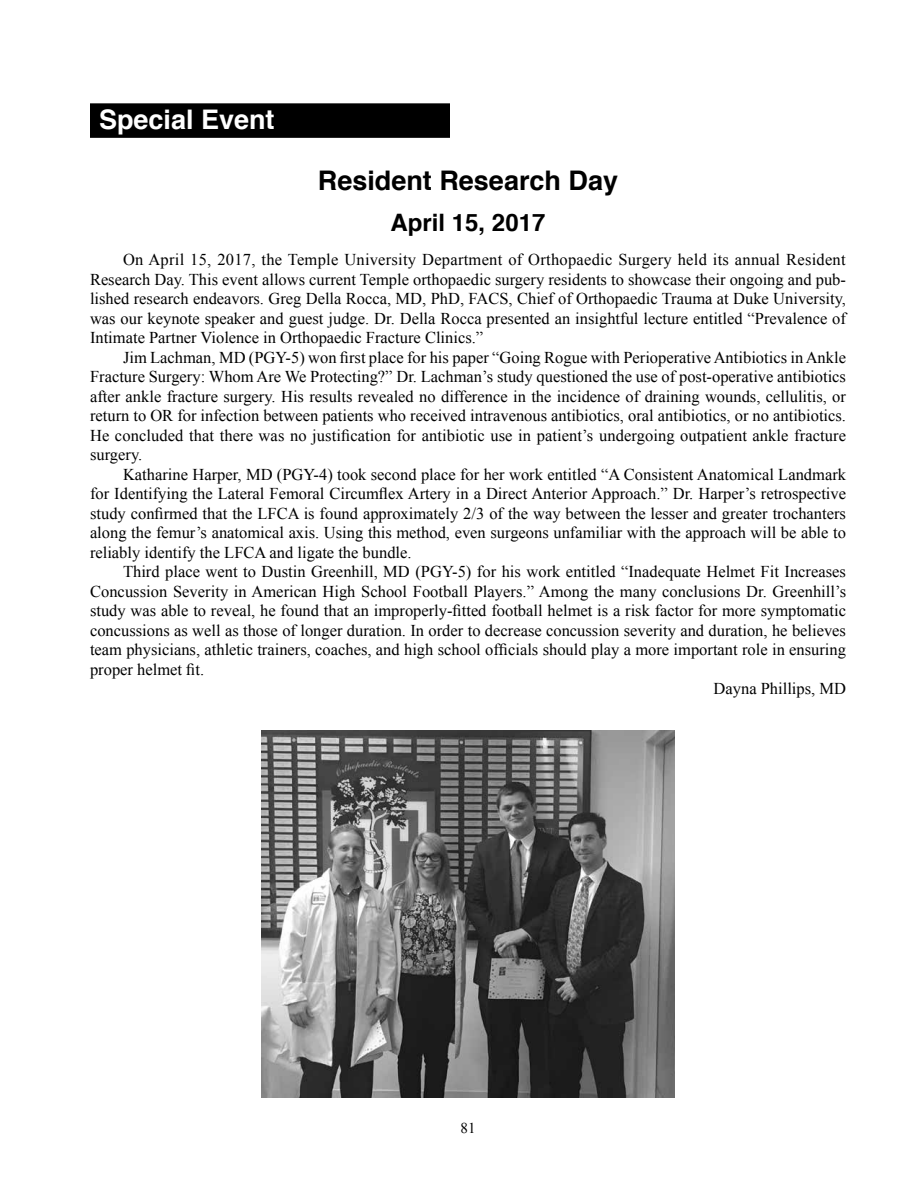
<style>
.page{position:relative;width:918px;height:1188px;background:#fff}
.page>*{position:absolute;margin:0;border:0;box-sizing:border-box;transform-origin:0 0}
.t1{font:700 27px "Helvetica";color:#000}
.t2{font:700 27px "Helvetica";color:#fff}
.t3{font:700 24px "Helvetica";color:#000}
.t4{font:16.5px/19.5px "Times New Roman";color:#000;text-align:justify}
.t5{font:15px "Times New Roman";color:#000}
</style>
<div class="page">
<div style="left:90px;top:103px;width:360px;height:35px;background:#000"></div>
<img style="left:261px;top:730px;width:414px;height:368px">
<h1 class="t2" style="left:99px;top:98px;width:177px">Special Event</h1>
<h1 class="t1" style="left:318px;top:159px;width:302px">Resident Research Day</h1>
<h2 class="t3" style="left:391px;top:203px;width:156px">April 15, 2017</h2>
<p class="t4" style="left:90px;top:250px;width:758px;text-indent:33px">On April 15, 2017, the Temple University Department of Orthopaedic Surgery held its annual Resident Research Day. This event allows current Temple orthopaedic surgery residents to showcase their ongoing and pub&shy;lished research endeavors. Greg Della Rocca, MD, PhD, FACS, Chief of Orthopaedic Trauma at Duke University, was our keynote speaker and guest judge. Dr. Della Rocca presented an insightful lecture entitled “Prevalence of Intimate Partner Violence in Orthopaedic Fracture Clinics.”</p>
<p class="t4" style="left:90px;top:347px;width:758px;text-indent:33px">Jim Lachman, MD (PGY-5) won first place for his paper “Going Rogue with Perioperative Antibiotics in Ankle Fracture Surgery: Whom Are We Protecting?” Dr. Lachman’s study questioned the use of post-operative antibiotics after ankle fracture surgery. His results revealed no difference in the incidence of draining wounds, cellulitis, or return to OR for infection between patients who received intravenous antibiotics, oral antibiotics, or no antibiotics.<br>He concluded that there was no justification for antibiotic use in patient’s undergoing outpatient ankle fracture surgery.</p>
<p class="t4" style="left:90px;top:464px;width:758px;text-indent:33px">Katharine Harper, MD (PGY-4) took second place for her work entitled “A Consistent Anatomical Landmark for Identifying the Lateral Femoral Circumflex Artery in a Direct Anterior Approach.” Dr. Harper’s retrospective study confirmed that the LFCA is found approximately 2/3 of the way between the lesser and greater trochanters along the femur’s anatomical axis. Using this method, even surgeons unfamiliar with the approach will be able to reliably identify the LFCA and ligate the bundle.</p>
<p class="t4" style="left:123px;top:562px;width:725px">Third place went to Dustin Greenhill, MD (PGY-5) for his work entitled “Inadequate Helmet Fit Increases</p>
<p class="t4" style="left:90px;top:581px;width:758px">Concussion Severity in American High School Football Players.” Among the many conclusions Dr. Greenhill’s</p>
<p class="t4" style="left:90px;top:601px;width:758px">study was able to reveal, he found that an improperly-fitted football helmet is a risk factor for more symptomatic</p>
<p class="t4" style="left:90px;top:620px;width:758px">concussions as well as those of longer duration. In order to decrease concussion severity and duration, he believes</p>
<p class="t4" style="left:90px;top:640px;width:758px">team physicians, athletic trainers, coaches, and high school officials should play a more important role in ensuring</p>
<p class="t4" style="left:90px;top:659px;width:116px">proper helmet fit.</p>
<p class="t4" style="left:714px;top:679px;width:134px">Dayna Phillips, MD</p>
<p class="t5" style="left:460px;top:1118px;width:16px">81</p>
</div>
